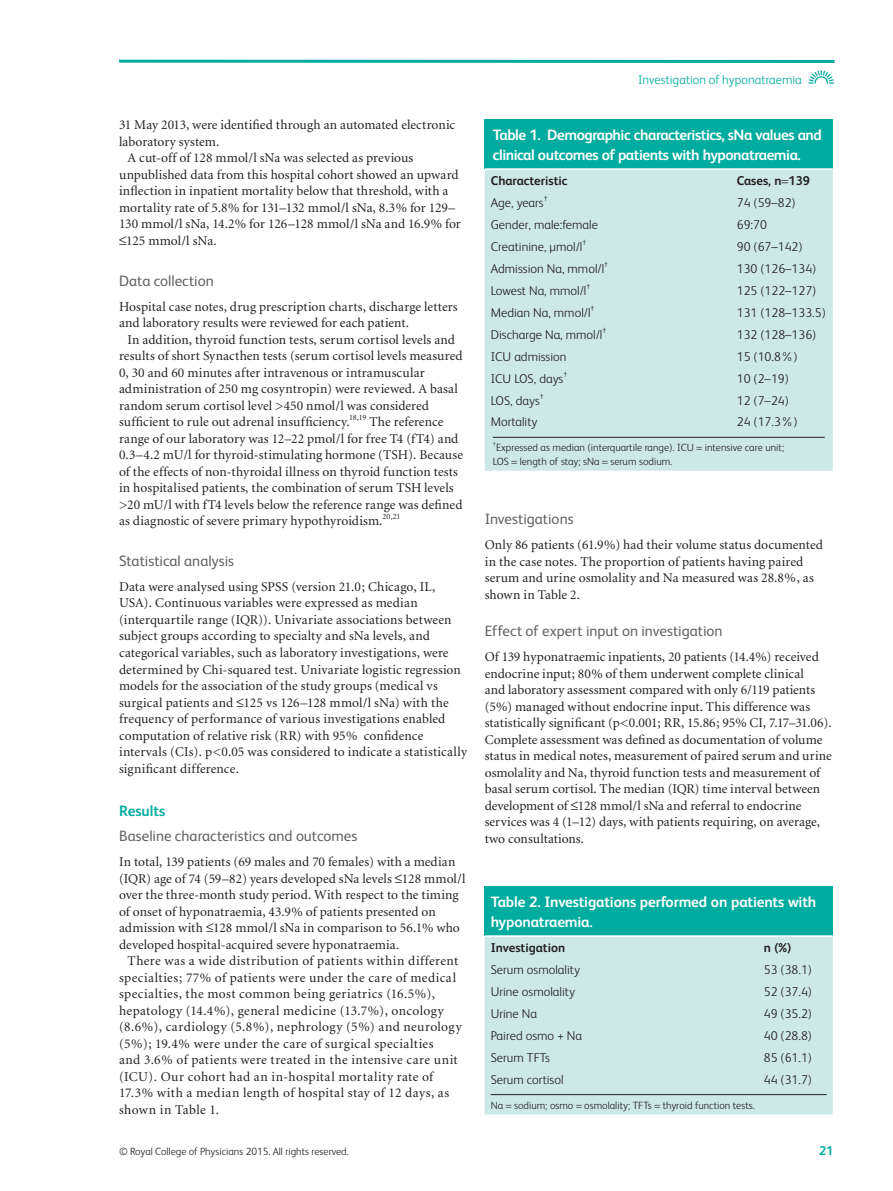
<style>
.page{position:relative;width:893px;height:1191px;background:#fff}
.page>*{position:absolute;margin:0;border:0;box-sizing:border-box;transform-origin:0 0}
.t1{font:15px "FS Albert";color:#636366}
.t2{font:700 15px/20.2px "FS Albert";letter-spacing:-.03em;color:#fff}
.t3{font:700 15px/20.2px "FS Albert";letter-spacing:-.01em;color:#fff}
.t4{font:700 15px "FS Albert";letter-spacing:-.005em;color:#00aca0}
.t5{font:13.5px/16.5px "Minion";letter-spacing:.01em;color:#231f20}
.t6{font:13.5px/16.5px "Minion";letter-spacing:.03em;color:#231f20}
.t7{font:300 12.75px "FS Albert";color:#231f20}
.t8{font:700 12.75px "FS Albert";color:#231f20}
.t9{font:300 12.75px "FS Albert";color:#00aca0}
.t10{font:700 12.75px "FS Albert";color:#00aca0}
.t11{font:300 10.5px/13.5px "FS Albert";color:#231f20}
.t12{font:300 6.3px "FS Albert";color:#231f20}
</style>
<div class="page">
<hr style="left:119px;top:60px;width:715px;height:3px;background:#00aca0">
<svg style="left:809px;top:70px;width:25px;height:14px"></svg>
<div style="left:485px;top:119px;width:348px;height:50px;background:#00aca0"></div>
<div style="left:485px;top:170px;width:348px;height:301px;background:#cce9e7"></div>
<hr style="left:485px;top:168px;width:348px;height:2px;background:#fff">
<hr style="left:493px;top:437px;width:332px;height:1px;background:#231f20">
<div style="left:485px;top:886px;width:348px;height:50px;background:#00aca0"></div>
<div style="left:485px;top:937px;width:348px;height:177px;background:#cce9e7"></div>
<hr style="left:485px;top:935px;width:348px;height:2px;background:#fff">
<hr style="left:491px;top:1094px;width:336px;height:1px;background:#231f20">
<svg style="left:782px;top:180px;width:6px;height:3px"></svg>
<svg style="left:697px;top:447px;width:5px;height:3px"></svg>
<svg style="left:512px;top:460px;width:5px;height:3px"></svg>
<svg style="left:602px;top:460px;width:6px;height:3px"></svg>
<svg style="left:506px;top:1104px;width:5px;height:3px"></svg>
<svg style="left:576px;top:1104px;width:6px;height:3px"></svg>
<svg style="left:654px;top:1104px;width:6px;height:3px"></svg>
<p class="t5" style="left:119px;top:118px;width:338px">31 May 2013, were identified through an automated electronic</p>
<p class="t5" style="left:119px;top:134px;width:102px">laboratory system.</p>
<p class="t5" style="left:128px;top:151px;width:287px">A cut-off of 128 mmol/l sNa was selected as previous</p>
<p class="t5" style="left:119px;top:167px;width:341px">unpublished data from this hospital cohort showed an upward</p>
<p class="t5" style="left:119px;top:184px;width:331px">inflection in inpatient mortality below that threshold, with a</p>
<p class="t5" style="left:119px;top:200px;width:338px">mortality rate of 5.8% for 131–132 mmol/l sNa, 8.3% for 129–</p>
<p class="t5" style="left:119px;top:217px;width:343px">130 mmol/l sNa, 14.2% for 126–128 mmol/l sNa and 16.9% for</p>
<p class="t5" style="left:119px;top:233px;width:99px">≤125 mmol/l sNa.</p>
<p class="t1" style="left:119px;top:275px;width:96px">Data collection</p>
<p class="t5" style="left:119px;top:299px;width:340px">Hospital case notes, drug prescription charts, discharge letters and laboratory results were reviewed for each patient.</p>
<p class="t5" style="left:119px;top:332px;width:346px;text-indent:9px">In addition, thyroid function tests, serum cortisol levels and results of short Synacthen tests (serum cortisol levels measured 0, 30 and 60 minutes after intravenous or intramuscular administration of 250 mg cosyntropin) were reviewed. A basal random serum cortisol level &gt;450 nmol/l was considered sufficient to rule out adrenal insufficiency.<sup>18,19</sup> The reference range of our laboratory was 12–22 pmol/l for free T4 (fT4) and 0.3–4.2 mU/l for thyroid-stimulating hormone (TSH). Because of the effects of non-thyroidal illness on thyroid function tests in hospitalised patients, the combination of serum TSH levels &gt;20 mU/l with fT4 levels below the reference range was defined as diagnostic of severe primary hypothyroidism.<sup>20,21</sup></p>
<p class="t1" style="left:119px;top:555px;width:116px">Statistical analysis</p>
<p class="t5" style="left:119px;top:579px;width:349px">Data were analysed using SPSS (version 21.0; Chicago, IL, USA). Continuous variables were expressed as median (interquartile range (IQR)). Univariate associations between subject groups according to specialty and sNa levels, and categorical variables, such as laboratory investigations, were determined by Chi-squared test. Univariate logistic regression models for the association of the study groups (medical vs surgical patients and ≤125 vs 126–128 mmol/l sNa) with the frequency of performance of various investigations enabled computation of relative risk (RR) with 95% confidence intervals (CIs). p&lt;0.05 was considered to indicate a statistically significant difference.</p>
<p class="t4" style="left:119px;top:804px;width:48px">Results</p>
<p class="t1" style="left:119px;top:831px;width:240px">Baseline characteristics and outcomes</p>
<p class="t5" style="left:119px;top:854px;width:348px">In total, 139 patients (69 males and 70 females) with a median (IQR) age of 74 (59–82) years developed sNa levels ≤128 mmol/l over the three-month study period. With respect to the timing of onset of hyponatraemia, 43.9% of patients presented on admission with ≤128 mmol/l sNa in comparison to 56.1% who developed hospital-acquired severe hyponatraemia.</p>
<p class="t6" style="left:119px;top:953px;width:344px;text-indent:9px">There was a wide distribution of patients within different specialties; 77% of patients were under the care of medical specialties, the most common being geriatrics (16.5%), hepatology (14.4%), general medicine (13.7%), oncology (8.6%), cardiology (5.8%), nephrology (5%) and neurology (5%); 19.4% were under the care of surgical specialties<br>and 3.6% of patients were treated in the intensive care unit (ICU). Our cohort had an in-hospital mortality rate of 17.3% with a median length of hospital stay of 12 days, as shown in Table 1.</p>
<p class="t9" style="left:638px;top:75px;width:165px">Investigation of hyponatraemia</p>
<p class="t2" style="left:493px;top:126px;width:331px">Table 1. Demographic characteristics, sNa values and clinical outcomes of patients with hyponatraemia.</p>
<p class="t8" style="left:491px;top:175px;width:78px">Characteristic</p>
<p class="t8" style="left:737px;top:175px;width:75px">Cases, n 139</p>
<p class="t7" style="left:491px;top:198px;width:58px">Age, years<sup>†</sup></p>
<p class="t7" style="left:737px;top:198px;width:60px">74 (59–82)</p>
<p class="t7" style="left:491px;top:220px;width:109px">Gender, male:female</p>
<p class="t7" style="left:737px;top:220px;width:32px">69:70</p>
<p class="t7" style="left:491px;top:242px;width:97px">Creatinine, μmol/l<sup>†</sup></p>
<p class="t7" style="left:737px;top:242px;width:67px">90 (67–142)</p>
<p class="t7" style="left:491px;top:264px;width:119px">Admission Na, mmol/l<sup>†</sup></p>
<p class="t7" style="left:737px;top:264px;width:81px">130 (126–134)</p>
<p class="t7" style="left:491px;top:286px;width:101px">Lowest Na, mmol/l<sup>†</sup></p>
<p class="t7" style="left:737px;top:286px;width:81px">125 (122–127)</p>
<p class="t7" style="left:491px;top:308px;width:105px">Median Na, mmol/l<sup>†</sup></p>
<p class="t7" style="left:737px;top:308px;width:91px">131 (128–133.5)</p>
<p class="t7" style="left:491px;top:330px;width:117px">Discharge Na, mmol/l<sup>†</sup></p>
<p class="t7" style="left:737px;top:330px;width:81px">132 (128–136)</p>
<p class="t7" style="left:491px;top:352px;width:77px">ICU admission</p>
<p class="t7" style="left:737px;top:352px;width:62px">15 (10.8%)</p>
<p class="t7" style="left:491px;top:374px;width:78px">ICU LOS, days<sup>†</sup></p>
<p class="t7" style="left:737px;top:374px;width:54px">10 (2–19)</p>
<p class="t7" style="left:491px;top:396px;width:54px">LOS, days<sup>†</sup></p>
<p class="t7" style="left:737px;top:396px;width:54px">12 (7–24)</p>
<p class="t7" style="left:491px;top:417px;width:48px">Mortality</p>
<p class="t7" style="left:737px;top:417px;width:62px">24 (17.3%)</p>
<p class="t12" style="left:493px;top:442px;width:5px">†</p>
<p class="t11" style="left:493px;top:442px;width:293px;text-indent:3px">Expressed as median (interquartile range). ICU intensive care unit;<br>LOS length of stay; sNa serum sodium.</p>
<p class="t1" style="left:485px;top:514px;width:90px">Investigations</p>
<p class="t5" style="left:485px;top:537px;width:340px">Only 86 patients (61.9%) had their volume status documented in the case notes. The proportion of patients having paired serum and urine osmolality and Na measured was 28.8%, as shown in Table 2.</p>
<p class="t1" style="left:485px;top:626px;width:239px">Effect of expert input on investigation</p>
<p class="t5" style="left:485px;top:650px;width:349px">Of 139 hyponatraemic inpatients, 20 patients (14.4%) received endocrine input; 80% of them underwent complete clinical<br>and laboratory assessment compared with only 6/119 patients (5%) managed without endocrine input. This difference was statistically significant (p&lt;0.001; RR, 15.86; 95% CI, 7.17–31.06).<br>Complete assessment was defined as documentation of volume status in medical notes, measurement of paired serum and urine osmolality and Na, thyroid function tests and measurement of basal serum cortisol. The median (IQR) time interval between development of ≤128 mmol/l sNa and referral to endocrine services was 4 (1–12) days, with patients requiring, on average, two consultations.</p>
<p class="t3" style="left:491px;top:893px;width:327px">Table 2. Investigations performed on patients with hyponatraemia.</p>
<p class="t8" style="left:491px;top:942px;width:76px">Investigation</p>
<p class="t8" style="left:764px;top:942px;width:29px">n (%)</p>
<p class="t7" style="left:491px;top:965px;width:91px">Serum osmolality</p>
<p class="t7" style="left:764px;top:965px;width:50px">53 (38.1)</p>
<p class="t7" style="left:491px;top:987px;width:86px">Urine osmolality</p>
<p class="t7" style="left:764px;top:987px;width:50px">52 (37.4)</p>
<p class="t7" style="left:491px;top:1009px;width:48px">Urine Na</p>
<p class="t7" style="left:764px;top:1009px;width:50px">49 (35.2)</p>
<p class="t7" style="left:491px;top:1031px;width:93px">Paired osmo + Na</p>
<p class="t7" style="left:764px;top:1031px;width:50px">40 (28.8)</p>
<p class="t7" style="left:491px;top:1053px;width:61px">Serum TFTs</p>
<p class="t7" style="left:764px;top:1053px;width:50px">85 (61.1)</p>
<p class="t7" style="left:491px;top:1074px;width:74px">Serum cortisol</p>
<p class="t7" style="left:764px;top:1074px;width:50px">44 (31.7)</p>
<p class="t11" style="left:491px;top:1099px;width:266px">Na sodium; osmo osmolality; TFTs thyroid function tests.</p>
<p class="t11" style="left:119px;top:1146px;width:231px">© Royal College of Physicians 2015. All rights reserved.</p>
<p class="t10" style="left:819px;top:1145px;width:16px">21</p>
</div>
